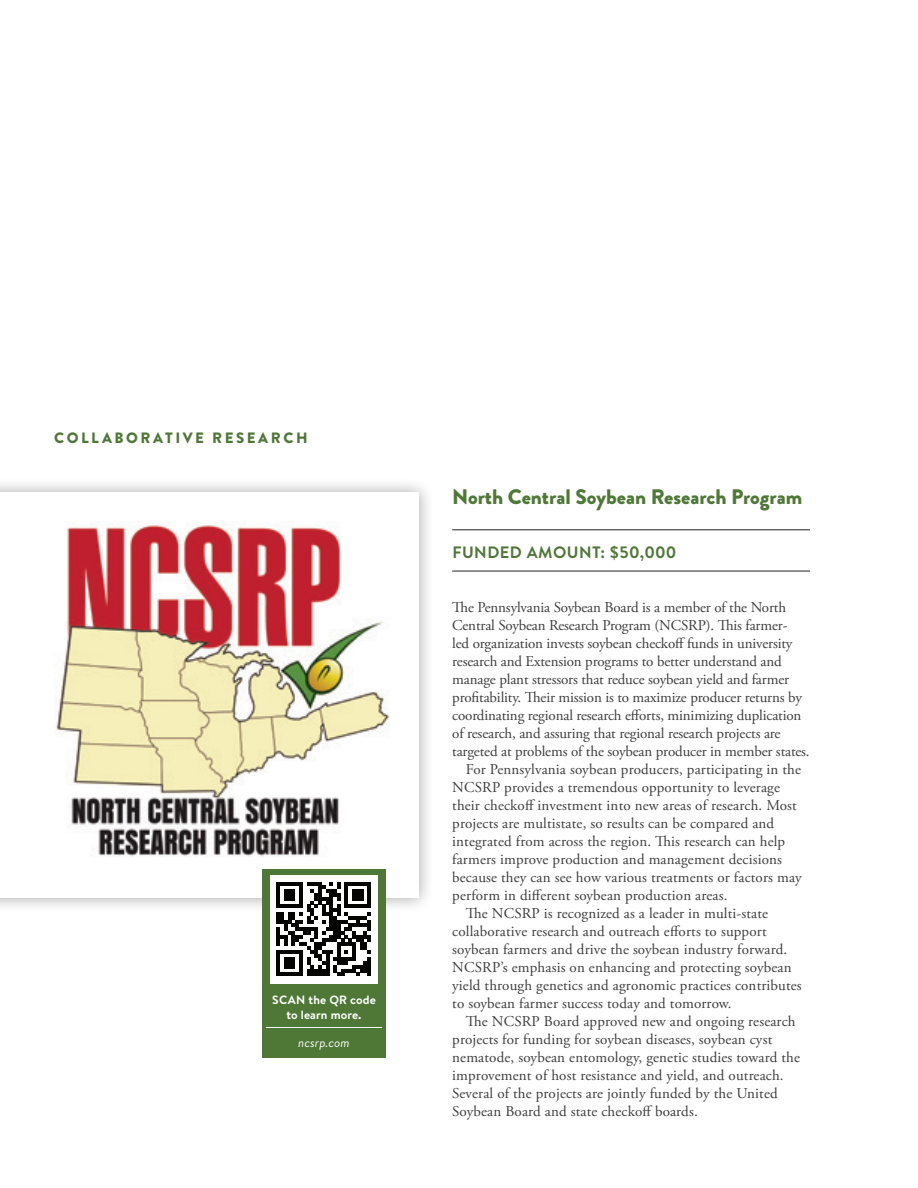
<style>
.page{position:relative;width:918px;height:1188px;background:#fff}
.page>*{position:absolute;margin:0;border:0;box-sizing:border-box;transform-origin:0 0}
.t1{font:900 21px "Brandon Grotesque";color:#4f7837}
.t2{font:700 16.5px "Brandon Text";letter-spacing:.03em;color:#4f7837}
.t3{font:15px/18px "Adobe Garamond Pro";letter-spacing:.01em;color:#3e3e3f}
.t4{font:15px/18px "Adobe Garamond Pro";letter-spacing:-.01em;color:#3e3e3f}
.t5{font:900 15px "Brandon Grotesque";letter-spacing:.17em;color:#4f7837}
.t6{font:700 12px/15px "Brandon Text";letter-spacing:.01em;color:#fff;text-align:center}
.t7{font:italic 12px "Brandon Text";letter-spacing:.01em;color:#fff}
</style>
<div class="page">
<hr style="left:452px;top:571px;width:358px;height:1px;background:#231f20">
<hr style="left:452px;top:529px;width:358px;height:1px;background:#231f20">
<div style="left:0;top:477px;width:434px;height:436px;background:#231f20;opacity:.4"></div>
<div style="left:0;top:492px;width:418px;height:406px;background:#fff"></div>
<img style="left:56px;top:521px;width:334px;height:336px">
<div style="left:262px;top:869px;width:124px;height:189px;background:#4f7837"></div>
<hr style="left:266px;top:1027px;width:116px;height:1px;background:#fff">
<div style="left:270px;top:875px;width:108px;height:108px;background:#fff"></div>
<svg style="left:276px;top:882px;width:95px;height:94px"></svg>
<p class="t5" style="left:54px;top:427px;width:255px">COLLABORATIVE RESEARCH</p>
<p class="t6" style="left:272px;top:992px;width:105px">SCAN the QR code to learn more.</p>
<p class="t7" style="left:298px;top:1035px;width:53px">ncsrp.com</p>
<p class="t1" style="left:452px;top:482px;width:352px">North Central Soybean Research Program</p>
<p class="t2" style="left:452px;top:541px;width:226px">FUNDED AMOUNT: $50,000</p>
<p class="t4" style="left:452px;top:599px;width:359px">The Pennsylvania Soybean Board is a member of the North Central Soybean Research Program (NCSRP). This farmer-<br>led organization invests soybean checkoff funds in university research and Extension programs to better understand and manage plant stressors that reduce soybean yield and farmer profitability. Their mission is to maximize producer returns by coordinating regional research efforts, minimizing duplication of research, and assuring that regional research projects are targeted at problems of the soybean producer in member states.</p>
<p class="t3" style="left:452px;top:761px;width:351px;text-indent:14px">For Pennsylvania soybean producers, participating in the NCSRP provides a tremendous opportunity to leverage their checkoff investment into new areas of research. Most projects are multistate, so results can be compared and integrated from across the region. This research can help farmers improve production and management decisions because they can see how various treatments or factors may perform in different soybean production areas.</p>
<p class="t3" style="left:452px;top:905px;width:351px;text-indent:14px">The NCSRP is recognized as a leader in multi-state collaborative research and outreach efforts to support soybean farmers and drive the soybean industry forward.<br>NCSRP’s emphasis on enhancing and protecting soybean yield through genetics and agronomic practices contributes to soybean farmer success today and tomorrow.</p>
<p class="t3" style="left:452px;top:1013px;width:349px;text-indent:14px">The NCSRP Board approved new and ongoing research projects for funding for soybean diseases, soybean cyst nematode, soybean entomology, genetic studies toward the improvement of host resistance and yield, and outreach.<br>Several of the projects are jointly funded by the United Soybean Board and state checkoff boards.</p>
</div>
